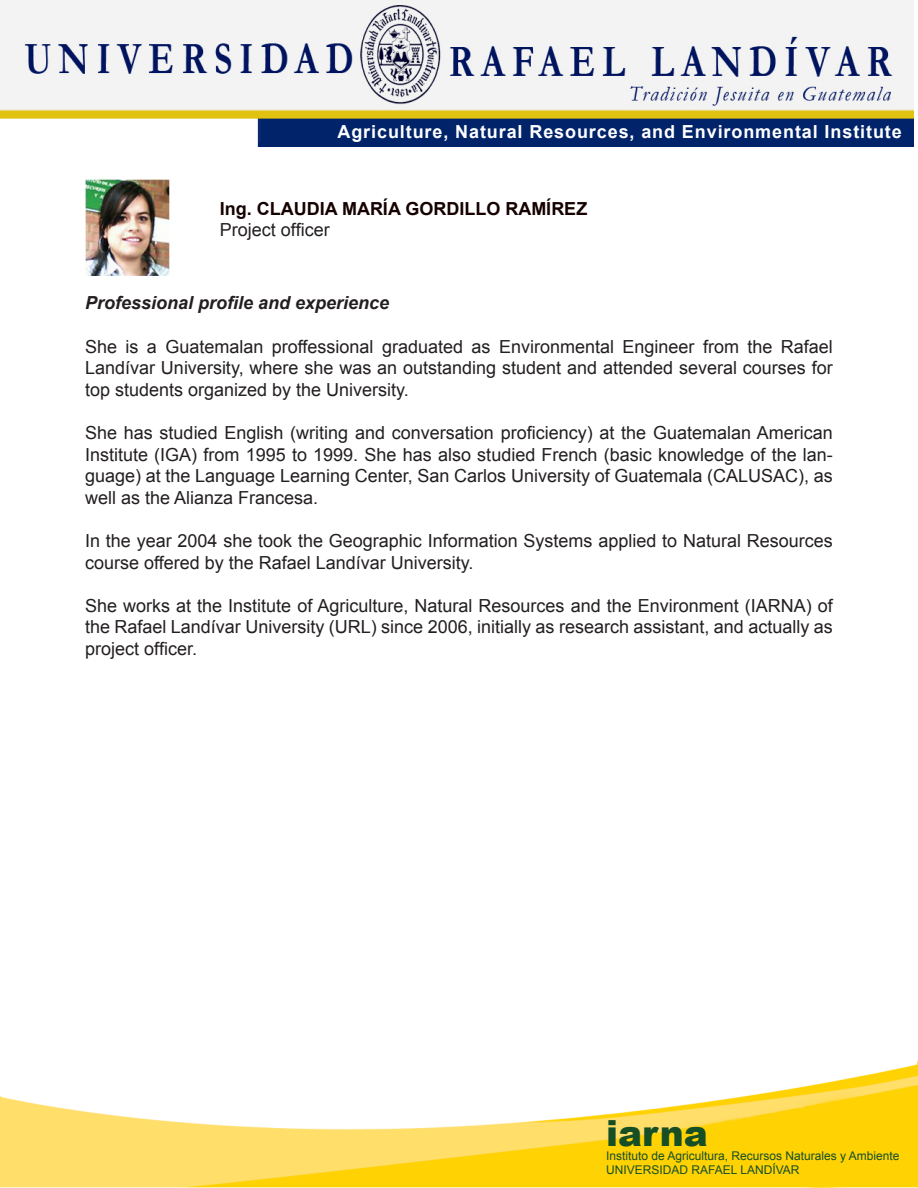
<style>
.page{position:relative;width:918px;height:1188px;background:#fff}
.page>*{position:absolute;margin:0;border:0;box-sizing:border-box;transform-origin:0 0}
.t1{font:900 36px "Arial";color:#164f26}
.t2{font:18px/21.6px "Arial";color:#231f20;text-align:justify}
.t3{font:700 18px "Arial";letter-spacing:.05em;color:#fff}
.t4{font:italic 700 18px "Arial";color:#231f20}
.t5{font:700 18px "Arial";color:#160100}
.t6{font:12px/14.4px "Arial";color:#164f26}
</style>
<div class="page">
<img style="left:0;top:1059px;width:918px;height:129px">
<img style="left:0;top:0;width:914px;height:147px">
<img style="left:85px;top:179px;width:85px;height:96px">
<p class="t3" style="left:338px;top:120px;width:566px">Agriculture, Natural Resources, and Environmental Institute</p>
<p class="t5" style="left:220px;top:197px;width:369px">Ing. CLAUDIA MARÍA GORDILLO RAMÍREZ</p>
<p class="t2" style="left:220px;top:219px;width:112px">Project officer</p>
<p class="t4" style="left:85px;top:291px;width:306px">Professional profile and experience</p>
<p class="t2" style="left:85px;top:336px;width:749px">She is a Guatemalan proffessional graduated as Environmental Engineer from the Rafael Landívar University, where she was an outstanding student and attended several courses for top students organized by the University.</p>
<p class="t2" style="left:85px;top:422px;width:749px">She has studied English (writing and conversation proficiency) at the Guatemalan American Institute (IGA) from 1995 to 1999. She has also studied French (basic knowledge of the lan&shy;guage) at the Language Learning Center, San Carlos University of Guatemala (CALUSAC), as well as the Alianza Francesa.</p>
<p class="t2" style="left:85px;top:530px;width:749px">In the year 2004 she took the Geographic Information Systems applied to Natural Resources course offered by the Rafael Landívar University.</p>
<p class="t2" style="left:85px;top:595px;width:749px">She works at the Institute of Agriculture, Natural Resources and the Environment (IARNA) of the Rafael Landívar University (URL) since 2006, initially as research assistant, and actually as project officer.</p>
<h1 class="t1" style="left:606px;top:1107px;width:103px">iarna</h1>
<p class="t6" style="left:606px;top:1149px;width:295px">Instituto de Agricultura, Recursos Naturales y Ambiente<br>UNIVERSIDAD RAFAEL LANDÍVAR</p>
</div>
